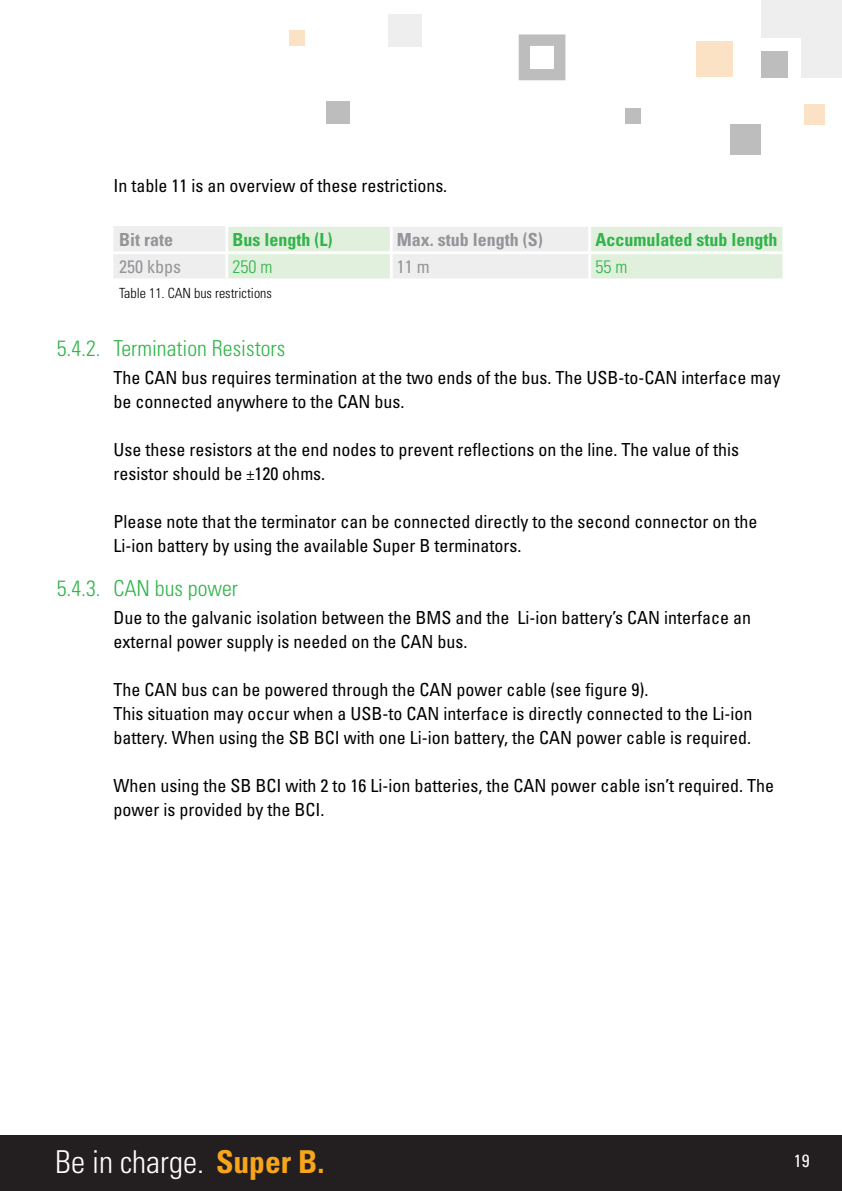
<style>
.page{position:relative;width:842px;height:1191px;background:#fff}
.page>*{position:absolute;margin:0;border:0;box-sizing:border-box;transform-origin:0 0}
.t1{font:300 condensed 31.6px "Univers LT Std";color:#fff}
.t2{font:300 condensed 22px "Univers LT Std";color:#31b44a}
.t3{font:condensed 18px/24px "Univers LT Std";color:#010203}
.tabel_kop_groen{font:700 condensed 18px "Univers LT Std";color:#31b44a}
.tabel_kop_grijs{font:700 condensed 18px "Univers LT Std";color:#939598}
.tabel_stijl_grijs{font:condensed 18px "Univers LT Std";color:#939598}
.tabel_stijl_groen{font:300 condensed 18px "Univers LT Std";color:#31b44a}
.t4{font:condensed 17.8px "Univers LT Std";color:#fff}
.t5{font:300 condensed 14px "Univers LT Std";color:#010203}
.s1{font-weight:300}
.s2{font-weight:700;color:#f9a51b}
</style>
<div class="page">
<div style="left:0;top:1135px;width:842px;height:56px;background:#231f20"></div>
<div style="left:326px;top:101px;width:24px;height:22px;background:#bdbdbd"></div>
<div style="left:289px;top:30px;width:16px;height:16px;background:#fce2c4"></div>
<div style="left:388px;top:14px;width:33px;height:33px;background:#eee"></div>
<div style="left:519px;top:34px;width:46px;height:46px;background:#bdbdbd"></div>
<div style="left:530px;top:46px;width:24px;height:23px;background:#fff"></div>
<div style="left:761px;top:52px;width:27px;height:26px;background:#bdbdbd"></div>
<div style="left:804px;top:105px;width:20px;height:20px;background:#fce2c4"></div>
<div style="left:802px;top:38px;width:40px;height:40px;background:#eee"></div>
<div style="left:802px;top:0;width:40px;height:38px;background:#eee"></div>
<div style="left:761px;top:0;width:41px;height:38px;background:#eee"></div>
<div style="left:730px;top:125px;width:31px;height:30px;background:#bdbdbd"></div>
<div style="left:696px;top:41px;width:37px;height:36px;background:#fce2c4"></div>
<div style="left:625px;top:109px;width:16px;height:15px;background:#bdbdbd"></div>
<svg style="left:113px;top:226px;width:669px;height:52px;background:#e7eee5"></svg>
<hr style="left:225px;top:224px;width:166px;height:3px;background:#fff">
<hr style="left:225px;top:227px;width:3px;height:24px;background:#fff">
<hr style="left:391px;top:224px;width:199px;height:3px;background:#fff">
<hr style="left:390px;top:227px;width:3px;height:24px;background:#fff">
<hr style="left:590px;top:224px;width:195px;height:3px;background:#fff">
<hr style="left:588px;top:227px;width:3px;height:24px;background:#fff">
<hr style="left:113px;top:251px;width:114px;height:3px;background:#fff">
<hr style="left:227px;top:251px;width:164px;height:3px;background:#fff">
<hr style="left:225px;top:254px;width:3px;height:24px;background:#fff">
<hr style="left:391px;top:251px;width:199px;height:3px;background:#fff">
<hr style="left:390px;top:254px;width:3px;height:24px;background:#fff">
<hr style="left:590px;top:251px;width:195px;height:3px;background:#fff">
<hr style="left:588px;top:254px;width:3px;height:24px;background:#fff">
<p class="t3" style="left:113px;top:173px;width:335px">In table 11 is an overview of these restrictions.</p>
<p class="tabel_kop_grijs" style="left:119px;top:228px;width:56px">Bit rate</p>
<p class="tabel_kop_groen" style="left:232px;top:228px;width:101px">Bus length (L)</p>
<p class="tabel_kop_grijs" style="left:397px;top:228px;width:147px">Max. stub length (S)</p>
<p class="tabel_kop_groen" style="left:595px;top:228px;width:183px">Accumulated stub length</p>
<p class="tabel_stijl_grijs" style="left:119px;top:255px;width:63px">250 kbps</p>
<p class="tabel_stijl_groen" style="left:232px;top:256px;width:41px">250 m</p>
<p class="tabel_stijl_grijs" style="left:397px;top:255px;width:34px">11 m</p>
<p class="tabel_stijl_groen" style="left:595px;top:256px;width:33px">55 m</p>
<p class="t5" style="left:119px;top:285px;width:154px">Table 11. CAN bus restrictions</p>
<p class="t2" style="left:57px;top:335px;width:230px">5.4.2. Termination Resistors</p>
<p class="t3" style="left:113px;top:365px;width:668px">The CAN bus requires termination at the two ends of the bus. The USB-to-CAN interface may be connected anywhere to the CAN bus.</p>
<p class="t3" style="left:113px;top:437px;width:627px">Use these resistors at the end nodes to prevent reflections on the line. The value of this resistor should be <span class="s1">±</span>120 ohms.</p>
<p class="t3" style="left:113px;top:509px;width:645px">Please note that the terminator can be connected directly to the second connector on the<br>Li-ion battery by using the available Super B terminators.</p>
<p class="t2" style="left:57px;top:575px;width:183px">5.4.3. CAN bus power</p>
<p class="t3" style="left:113px;top:605px;width:639px">Due to the galvanic isolation between the BMS and the Li-ion battery’s CAN interface an external power supply is needed on the CAN bus.</p>
<p class="t3" style="left:113px;top:677px;width:536px">The CAN bus can be powered through the CAN power cable (see figure 9).</p>
<p class="t3" style="left:113px;top:701px;width:640px">This situation may occur when a USB-to CAN interface is directly connected to the Li-ion battery. When using the SB BCI with one Li-ion battery, the CAN power cable is required.</p>
<p class="t3" style="left:113px;top:773px;width:662px">When using the SB BCI with 2 to 16 Li-ion batteries, the CAN power cable isn’t required. The power is provided by the BCI.</p>
<h1 class="t1" style="left:55px;top:1143px;width:271px">Be in charge. <span class="s2">Super B.</span></h1>
<p class="t4" style="left:794px;top:1149px;width:17px">19</p>
</div>
